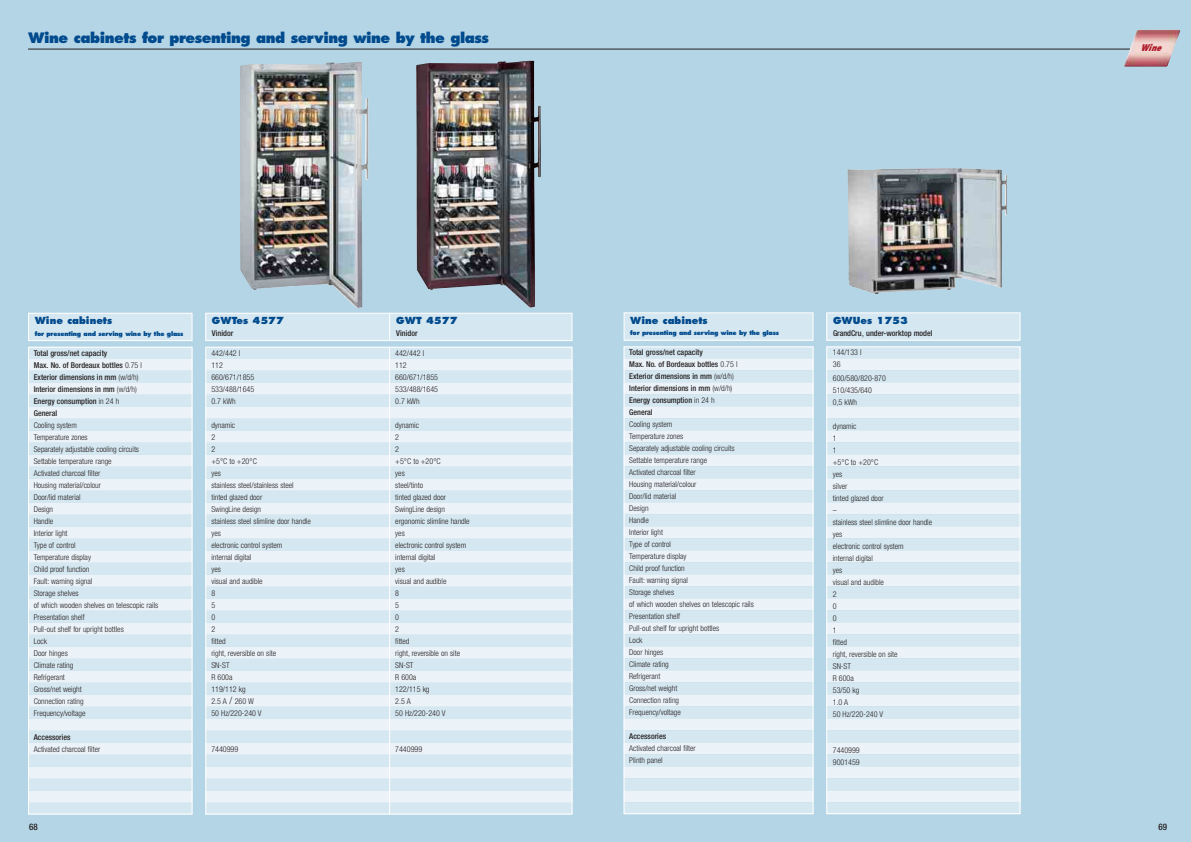
<style>
.page{position:relative;width:1191px;height:842px;background:#fff}
.page>*{position:absolute;margin:0;border:0;box-sizing:border-box;transform-origin:0 0}
.t1{font:800 14px "Futura";letter-spacing:-.035em;color:#004a8d}
.t2{font:800 9.5px "Futura";color:#004a8d}
.t3{font:500 condensed 9px "Helvetica Neue";color:#231f20}
.t4{font:italic 800 condensed 9px "Futura";color:#af1d2b}
.t5{font:300 condensed 8px/12px "Helvetica Neue";color:#231f20}
.t6{font:500 condensed 8px/12px "Helvetica Neue";color:#231f20}
.t7{font:800 6px "Futura";letter-spacing:-.035em;color:#004a8d}
.s1{font-weight:300;font-size:10px}
.s2{font-weight:300}
.s3{font-size:10px}
</style>
<div class="page">
<div style="left:0;top:1px;width:1190px;height:841px;background:#b4d5e5"></div>
<img style="left:416px;top:60px;width:125px;height:248px">
<img style="left:240px;top:62px;width:128px;height:246px">
<hr style="left:28px;top:49px;width:1140px;height:1px;background:#231f20">
<img style="left:847px;top:168px;width:160px;height:126px">
<div style="left:29px;top:313px;width:163px;height:28px;background:#d5e7f0"></div>
<div style="left:28px;top:313px;width:164px;height:28px;border:1px solid #fff"></div>
<div style="left:206px;top:313px;width:366px;height:28px;background:#d5e7f0"></div>
<div style="left:205px;top:313px;width:367px;height:28px;border:1px solid #fff"></div>
<svg style="left:28px;top:346px;width:545px;height:469px;background:#deecf3"></svg>
<hr style="left:389px;top:347px;width:1px;height:467px;background:#fff">
<svg style="left:623px;top:346px;width:398px;height:469px;background:#ddebf3"></svg>
<div style="left:827px;top:313px;width:193px;height:27px;background:#d5e7f0"></div>
<div style="left:826px;top:312px;width:194px;height:29px;border:1px solid #fff"></div>
<div style="left:624px;top:313px;width:189px;height:27px;background:#d5e7f0"></div>
<div style="left:623px;top:312px;width:190px;height:29px;border:1px solid #fff"></div>
<img style="left:1123px;top:30px;width:57px;height:37px">
<svg style="left:389px;top:313px;width:1px;height:28px"></svg>
<h1 class="t1" style="left:28px;top:32px;width:462px">Wine cabinets for presenting and serving wine by the glass</h1>
<p class="t4" style="left:1140px;top:44px;width:25px">Wine</p>
<p class="t2" style="left:35px;top:317px;width:79px">Wine cabinets</p>
<p class="t7" style="left:35px;top:331px;width:150px">for presenting and serving wine by the glass</p>
<p class="t2" style="left:212px;top:316px;width:74px">GWTes 4577</p>
<p class="t6" style="left:212px;top:328px;width:23px">Vinidor</p>
<p class="t2" style="left:396px;top:316px;width:63px">GWT 4577</p>
<p class="t6" style="left:396px;top:328px;width:23px">Vinidor</p>
<p class="t2" style="left:630px;top:316px;width:79px">Wine cabinets</p>
<p class="t7" style="left:630px;top:330px;width:150px">for presenting and serving wine by the glass</p>
<p class="t2" style="left:833px;top:316px;width:77px">GWUes 1753</p>
<p class="t6" style="left:833px;top:328px;width:101px">GrandCru<span class="s1">,</span> under-worktop model</p>
<p class="t6" style="left:34px;top:347px;width:110px">Total gross/net capacity<br>Max. No. of Bordeaux bottles <span class="s2">0.75 l<br></span>Exterior dimensions in mm <span class="s2">(w/d/h)<br></span>Interior dimensions in mm <span class="s2">(w/d/h)<br></span>Energy consumption <span class="s2">in 24 h<br></span>General</p>
<p class="t5" style="left:34px;top:419px;width:126px">Cooling system<br>Temperature zones<br>Separately adjustable cooling circuits<br>Settable temperature range<br>Activated charcoal filter<br>Housing material/colour<br>Door/lid material<br>Design<br>Handle<br>Interior light<br>Type of control<br>Temperature display<br>Child proof function<br>Fault: warning signal<br>Storage shelves<br>of which wooden shelves on telescopic rails<br>Presentation shelf<br>Pull-out shelf for upright bottles<br>Lock<br>Door hinges<br>Climate rating<br>Refrigerant<br>Gross/net weight<br>Connection rating<br>Frequency/voltage</p>
<p class="t6" style="left:34px;top:731px;width:38px">Accessories</p>
<p class="t5" style="left:34px;top:743px;width:68px">Activated charcoal filter</p>
<p class="t5" style="left:211px;top:348px;width:44px">442/442 l<br>112<br>660/671/1855<br>533/488/1645<br>0.7 kWh</p>
<p class="t5" style="left:211px;top:420px;width:101px">dynamic<br>2<br>2<br>+5°C to +20°C<br>yes<br>stainless steel/stainless steel tinted glazed door<br>SwingLine design<br>stainless steel slimline door handle yes<br>electronic control system<br>internal digital<br>yes<br>visual and audible<br>8<br>5<br>0<br>2<br>fitted<br>right, reversible on site<br>SN-ST<br>R 600a<br>119/112 kg<br>2.5 A <span class="s3">/</span> 260 W<br>50 Hz/220-240 V</p>
<p class="t5" style="left:211px;top:744px;width:28px">7440999</p>
<p class="t5" style="left:395px;top:348px;width:44px">442/442 l<br>112<br>660/671/1855<br>533/488/1645<br>0.7 kWh</p>
<p class="t5" style="left:395px;top:420px;width:76px">dynamic<br>2<br>2<br>+5°C to +20°C<br>yes<br>steel/tinto<br>tinted glazed door<br>SwingLine design ergonomic slimline handle yes<br>electronic control system internal digital<br>yes<br>visual and audible<br>8<br>5<br>0<br>2<br>fitted<br>right, reversible on site<br>SN-ST<br>R 600a<br>122/115 kg<br>2.5 A<br>50 Hz/220-240 V</p>
<p class="t5" style="left:395px;top:744px;width:28px">7440999</p>
<p class="t6" style="left:629px;top:347px;width:110px">Total gross/net capacity<br>Max. No. of Bordeaux bottles <span class="s2">0.75 l<br></span>Exterior dimensions in mm <span class="s2">(w/d/h)<br></span>Interior dimensions in mm <span class="s2">(w/d/h)<br></span>Energy consumption <span class="s2">in 24 h<br></span>General</p>
<p class="t5" style="left:629px;top:419px;width:126px">Cooling system<br>Temperature zones<br>Separately adjustable cooling circuits<br>Settable temperature range<br>Activated charcoal filter<br>Housing material/colour<br>Door/lid material<br>Design<br>Handle<br>Interior light<br>Type of control<br>Temperature display<br>Child proof function<br>Fault: warning signal<br>Storage shelves<br>of which wooden shelves on telescopic rails<br>Presentation shelf<br>Pull-out shelf for upright bottles<br>Lock<br>Door hinges<br>Climate rating<br>Refrigerant<br>Gross/net weight<br>Connection rating<br>Frequency/voltage</p>
<p class="t6" style="left:629px;top:731px;width:38px">Accessories</p>
<p class="t5" style="left:629px;top:743px;width:68px">Activated charcoal filter<br>Plinth panel</p>
<p class="t5" style="left:833px;top:347px;width:30px">144/133 l<br>36</p>
<p class="t5" style="left:833px;top:373px;width:55px">600/580/820-870<br>510/435/640<br>0,5 kWh</p>
<p class="t5" style="left:833px;top:421px;width:101px">dynamic<br>1<br>1<br>+5°C to +20°C<br>yes<br>silver<br>tinted glazed door<br>–<br>stainless steel slimline door handle yes<br>electronic control system<br>internal digital<br>yes<br>visual and audible<br>2<br>0<br>0<br>1<br>fitted<br>right, reversible on site<br>SN-ST<br>R 600a<br>53/50 kg<br>1.0 A<br>50 Hz/220-240 V</p>
<p class="t5" style="left:833px;top:745px;width:28px">7440999<br>9001459</p>
<p class="t3" style="left:29px;top:824px;width:10px">68</p>
<p class="t3" style="left:1158px;top:824px;width:10px">69</p>
</div>
